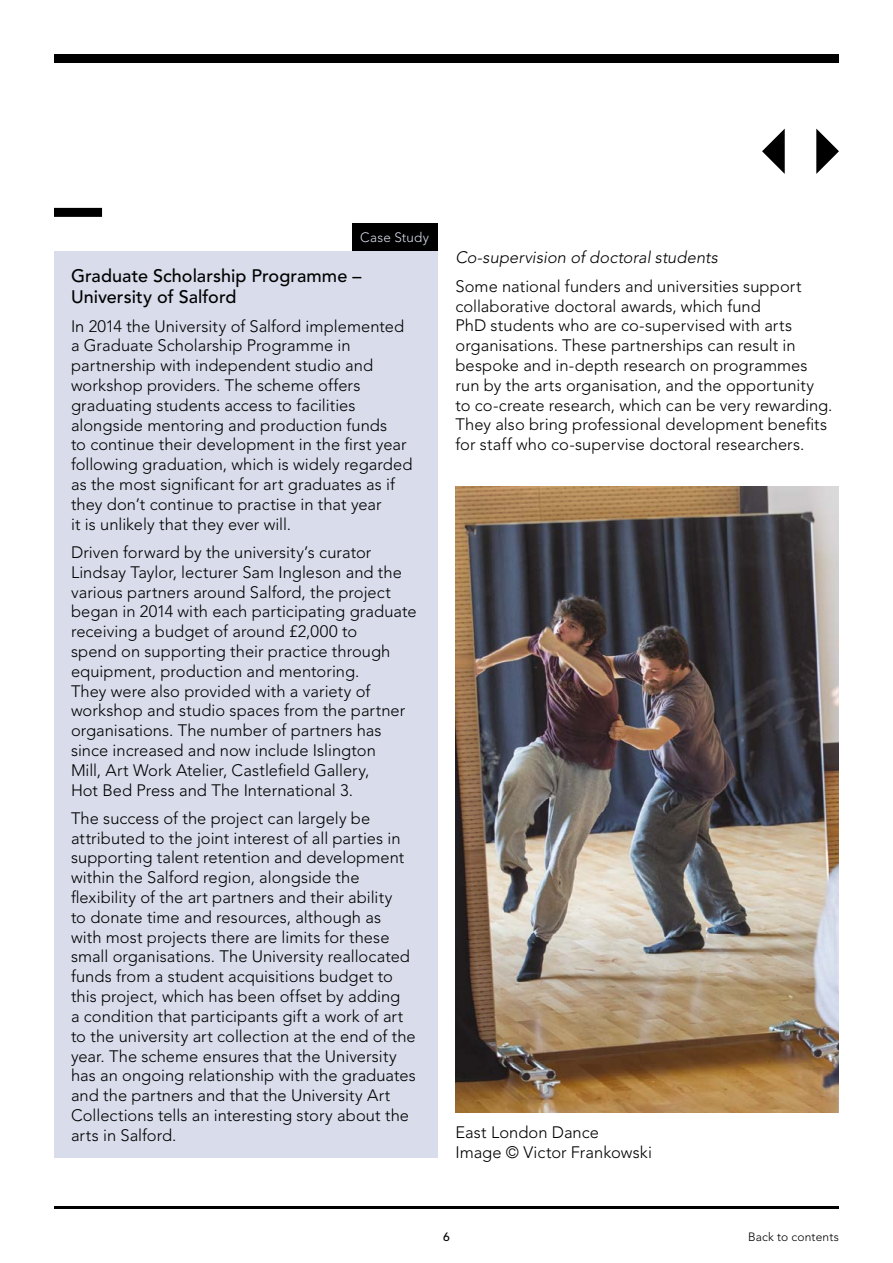
<style>
.page{position:relative;width:893px;height:1263px;background:#fff}
.page>*{position:absolute;margin:0;border:0;box-sizing:border-box;transform-origin:0 0}
.t1{font:500 18px/21.6px "Avenir";color:#000}
.t2{font:300 16.5px/19.8px "Avenir";color:#000}
.t3{font:italic 300 16.5px "Avenir";letter-spacing:.005em;color:#000}
.t4{font:300 13.5px "Avenir";letter-spacing:.015em;color:#d9ddeb}
.t5{font:300 12px "Avenir";letter-spacing:.015em;color:#000}
.t6{font:500 12px "Avenir";color:#000}
</style>
<div class="page">
<hr style="left:54px;top:1206px;width:785px;height:3px;background:#000">
<div style="left:54px;top:54px;width:785px;height:9px;background:#000"></div>
<div style="left:54px;top:208px;width:48px;height:9px;background:#000"></div>
<svg style="left:816px;top:129px;width:23px;height:45px"></svg>
<svg style="left:762px;top:129px;width:23px;height:45px"></svg>
<div style="left:54px;top:251px;width:383px;height:907px;background:#d9ddeb"></div>
<div style="left:352px;top:224px;width:85px;height:27px;background:#000"></div>
<img style="left:455px;top:486px;width:384px;height:626px">
<p class="t4" style="left:360px;top:230px;width:70px">Case Study</p>
<p class="t1" style="left:71px;top:265px;width:292px">Graduate Scholarship Programme –<br>University of Salford</p>
<p class="t2" style="left:71px;top:316px;width:343px">In 2014 the University of Salford implemented a Graduate Scholarship Programme in partnership with independent studio and workshop providers. The scheme offers graduating students access to facilities alongside mentoring and production funds<br>to continue their development in the first year following graduation, which is widely regarded as the most significant for art graduates as if they don’t continue to practise in that year<br>it is unlikely that they ever will.</p>
<p class="t2" style="left:71px;top:542px;width:347px">Driven forward by the university’s curator Lindsay Taylor, lecturer Sam Ingleson and the various partners around Salford, the project began in 2014 with each participating graduate receiving a budget of around £2,000 to<br>spend on supporting their practice through equipment, production and mentoring.<br>They were also provided with a variety of workshop and studio spaces from the partner organisations. The number of partners has since increased and now include Islington<br>Mill, Art Work Atelier, Castlefield Gallery,<br>Hot Bed Press and The International 3.</p>
<p class="t2" style="left:71px;top:808px;width:346px">The success of the project can largely be attributed to the joint interest of all parties in supporting talent retention and development within the Salford region, alongside the flexibility of the art partners and their ability<br>to donate time and resources, although as<br>with most projects there are limits for these small organisations. The University reallocated funds from a student acquisitions budget to this project, which has been offset by adding<br>a condition that participants gift a work of art to the university art collection at the end of the year. The scheme ensures that the University has an ongoing relationship with the graduates and the partners and that the University Art Collections tells an interesting story about the arts in Salford.</p>
<p class="t3" style="left:455px;top:248px;width:264px">Co-supervision of doctoral students</p>
<p class="t2" style="left:455px;top:276px;width:379px">Some national funders and universities support collaborative doctoral awards, which fund<br>PhD students who are co-supervised with arts organisations. These partnerships can result in bespoke and in-depth research on programmes run by the arts organisation, and the opportunity to co-create research, which can be very rewarding.<br>They also bring professional development benefits for staff who co-supervise doctoral researchers.</p>
<p class="t2" style="left:455px;top:1122px;width:198px">East London Dance<br>Image © Victor Frankowski</p>
<p class="t6" style="left:443px;top:1229px;width:8px">6</p>
<p class="t5" style="left:748px;top:1229px;width:92px">Back to contents</p>
</div>
